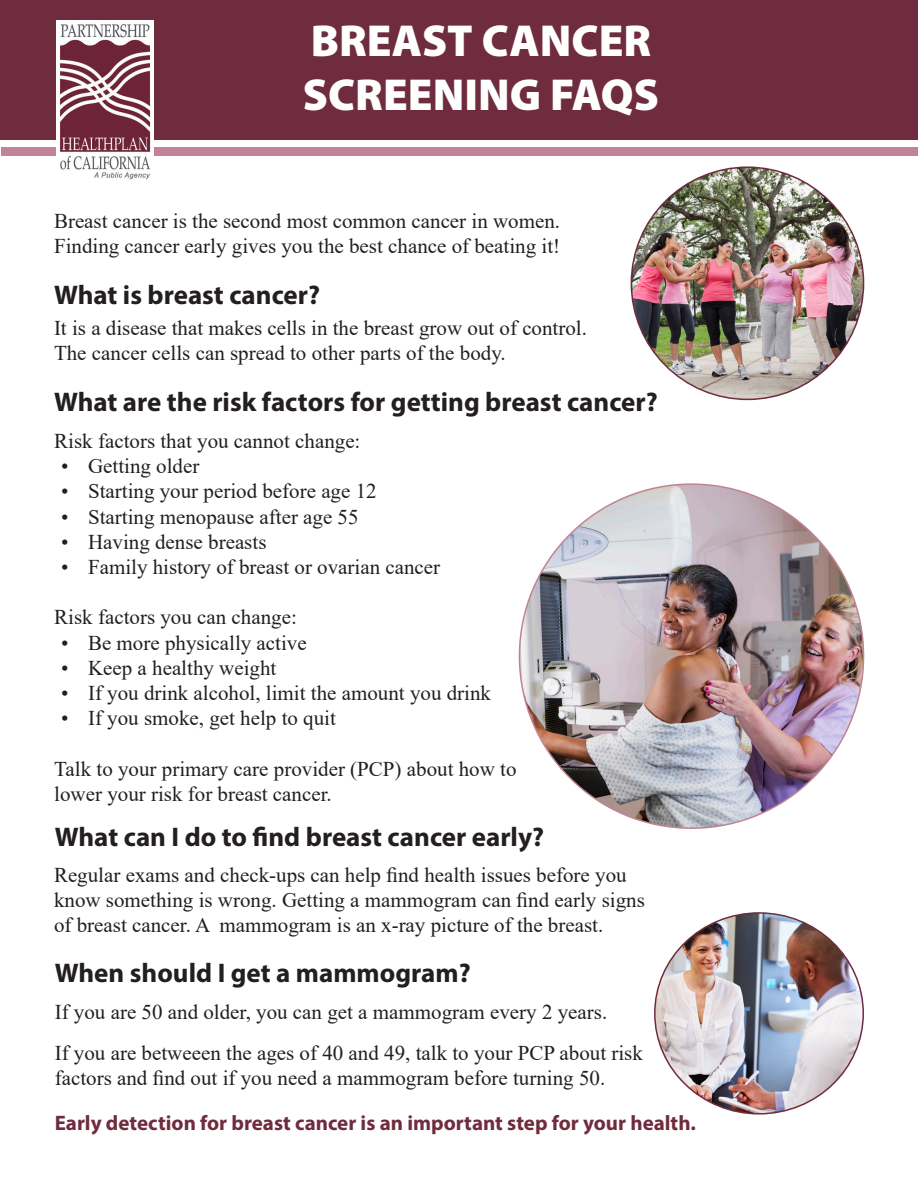
<style>
.page{position:relative;width:918px;height:1188px;background:#fff}
.page>*{position:absolute;margin:0;border:0;box-sizing:border-box;transform-origin:0 0}
.t1{font:45px/54px "Myriad Variable Concept";color:#fff}
.t2{font:27px "Myriad Variable Concept";color:#231f20}
.t3{font:21px/25.2px "Times New Roman";color:#231f20}
.t4{font:21px "Myriad Variable Concept";color:#6f2c3e}
</style>
<div class="page">
<img style="left:519px;top:484px;width:345px;height:344px;border-radius:170px">
<div style="left:0;top:0;width:918px;height:139px;background:#6f2c3e"></div>
<div style="left:2px;top:147px;width:916px;height:9px;background:#c18395"></div>
<img style="left:56px;top:20px;width:98px;height:160px">
<img style="left:655px;top:913px;width:208px;height:199px">
<img style="left:631px;top:167px;width:233px;height:232px;border-radius:116px">
<p class="t1" style="left:303px;top:14px;width:358px">BREAST CANCER<br>SCREENING FAQS</p>
<p class="t3" style="left:54px;top:207px;width:508px">Breast cancer is the second most common cancer in women.<br>Finding cancer early gives you the best chance of beating it!</p>
<p class="t2" style="left:54px;top:279px;width:268px">What is breast cancer?</p>
<p class="t3" style="left:54px;top:314px;width:535px">It is a disease that makes cells in the breast grow out of control.<br>The cancer cells can spread to other parts of the body.</p>
<p class="t2" style="left:54px;top:386px;width:605px">What are the risk factors for getting breast cancer?</p>
<p class="t3" style="left:54px;top:428px;width:308px">Risk factors that you cannot change:</p>
<p class="t3" style="left:61px;top:453px;width:140px">• Getting older</p>
<p class="t3" style="left:61px;top:478px;width:317px">• Starting your period before age 12</p>
<p class="t3" style="left:61px;top:503px;width:299px">• Starting menopause after age 55</p>
<p class="t3" style="left:61px;top:528px;width:207px">• Having dense breasts</p>
<p class="t3" style="left:61px;top:554px;width:381px">• Family history of breast or ovarian cancer</p>
<p class="t3" style="left:54px;top:604px;width:244px">Risk factors you can change:</p>
<p class="t3" style="left:61px;top:629px;width:247px">• Be more physically active</p>
<p class="t3" style="left:61px;top:654px;width:217px">• Keep a healthy weight</p>
<p class="t3" style="left:61px;top:680px;width:432px">• If you drink alcohol, limit the amount you drink</p>
<p class="t3" style="left:61px;top:705px;width:276px">• If you smoke, get help to quit</p>
<p class="t3" style="left:54px;top:755px;width:464px">Talk to your primary care provider (PCP) about how to lower your risk for breast cancer.</p>
<p class="t2" style="left:55px;top:821px;width:491px">What can I do to find breast cancer early?</p>
<p class="t3" style="left:54px;top:862px;width:592px">Regular exams and check-ups can help find health issues before you know something is wrong. Getting a mammogram can find early signs of breast cancer. A mammogram is an x-ray picture of the breast.</p>
<p class="t2" style="left:55px;top:957px;width:417px">When should I get a mammogram?</p>
<p class="t3" style="left:55px;top:998px;width:554px">If you are 50 and older, you can get a mammogram every 2 years.</p>
<p class="t3" style="left:55px;top:1040px;width:590px">If you are betweeen the ages of 40 and 49, talk to your PCP about risk factors and find out if you need a mammogram before turning 50.</p>
<p class="t4" style="left:55px;top:1111px;width:643px">Early detection for breast cancer is an important step for your health.</p>
</div>
